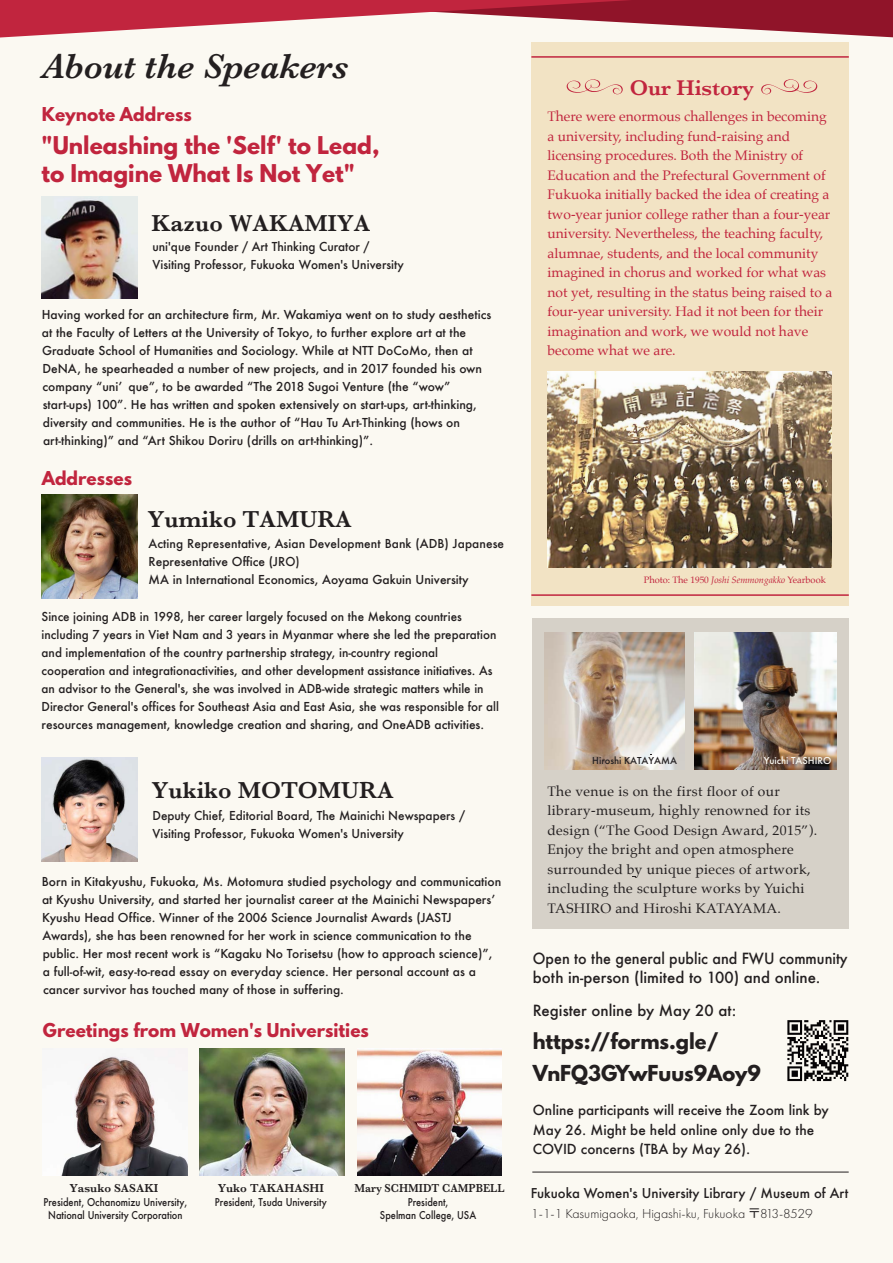
<style>
.page{position:relative;width:893px;height:1263px;background:#fbf9f2}
.page>*{position:absolute;margin:0;border:0;box-sizing:border-box;transform-origin:0 0}
.t1{font:italic 600 35.85px "Baskerville";color:#231f20}
.t2{font:600 24px "Baskerville";color:#231f20}
.t3{font:600 22.05px "Baskerville";color:#c1253e}
.t4{font:700 21.75px/28.5px "League Spartan";color:#c1253e}
.t5{font:700 19.5px/31.5px "League Spartan";color:#231f20}
.t6{font:700 16.95px "League Spartan";color:#c1253e}
.t7{font:500 15px/19.5px "Futura";color:#231f20;scale:.95 1}
.t8{font:500 15px "Futura";color:#231f20}
.t9{font:13.8px/19.5px "Palatino";color:#c1253e}
.t10{font:13.8px/19.5px "Palatino";letter-spacing:.025em;color:#231f20}
.t11{font:500 13.5px/19.5px "Futura";color:#231f20}
.t12{font:300 13.5px "Futura PT";color:#231f20}
.t13{font:500 13.2px "Futura";color:#231f20}
.t14{font:500 12px/18px "Futura";color:#231f20}
.t15{font:600 12px "Baskerville";color:#231f20}
.t16{font:600 12px "Baskerville";color:#231f20;scale:.92 1}
.t17{font:500 10.5px/13.5px "Futura";color:#231f20;text-align:center;scale:.88 1}
.t18{font:500 10.5px "Futura PT";color:#231f20}
.t19{font:500 10.5px "Futura PT";color:#fbf9f2}
.t20{font:9.3px "Palatino";color:#c1253e}
.s1{font-style:italic}
.s2{font-family:"Koz Go Pro";font-weight:400}
</style>
<div class="page">
<img style="left:42px;top:196px;width:96px;height:102px">
<img style="left:42px;top:494px;width:96px;height:105px">
<img style="left:43px;top:1056px;width:144px;height:119px">
<img style="left:357px;top:1048px;width:145px;height:127px">
<img style="left:200px;top:1048px;width:145px;height:127px">
<img style="left:42px;top:757px;width:96px;height:105px">
<div style="left:532px;top:618px;width:317px;height:311px;background:#d6d1c8"></div>
<div style="left:531px;top:42px;width:318px;height:564px;background:#f2e3c4"></div>
<img style="left:548px;top:372px;width:284px;height:195px">
<hr style="left:531px;top:56px;width:318px;height:2px;background:#c1253e">
<hr style="left:531px;top:594px;width:318px;height:2px;background:#c1253e">
<svg style="left:0;top:0;width:893px;height:38px"></svg>
<svg style="left:787px;top:1020px;width:61px;height:61px"></svg>
<img style="left:544px;top:632px;width:140px;height:138px">
<img style="left:694px;top:632px;width:143px;height:138px">
<hr style="left:532px;top:1172px;width:317px;height:1px;background:#231f20">
<svg style="left:567px;top:79px;width:56px;height:15px"></svg>
<svg style="left:761px;top:79px;width:56px;height:15px"></svg>
<h1 class="t1" style="left:43px;top:42px;width:308px">About the Speakers</h1>
<h3 class="t6" style="left:42px;top:101px;width:151px">Keynote Address</h3>
<h3 class="t4" style="left:42px;top:130px;width:339px">"Unleashing the 'Self' to Lead, to Imagine What Is Not Yet"</h3>
<h2 class="t2" style="left:151px;top:207px;width:220px">Kazuo WAKAMIYA</h2>
<p class="t14" style="left:152px;top:238px;width:253px">uni'que Founder / Art Thinking Curator /<br>Visiting Professor, Fukuoka Women's University</p>
<p class="t14" style="left:42px;top:306px;width:451px">Having worked for an architecture firm, Mr. Wakamiya went on to study aesthetics at the Faculty of Letters at the University of Tokyo, to further explore art at the Graduate School of Humanities and Sociology. While at NTT DoCoMo, then at DeNA, he spearheaded a number of new projects, and in 2017 founded his own company “uniʼ que”, to be awarded “The 2018 Sugoi Venture (the “wow” start-ups) 100”. He has written and spoken extensively on start-ups, art-thinking, diversity and communities. He is the author of “Hau Tu Art-Thinking (hows on art-thinking)” and “Art Shikou Doriru (drills on art-thinking)”.</p>
<h3 class="t6" style="left:42px;top:465px;width:92px">Addresses</h3>
<h2 class="t2" style="left:148px;top:502px;width:206px">Yumiko TAMURA</h2>
<p class="t14" style="left:149px;top:534px;width:357px">Acting Representative, Asian Development Bank (ADB) Japanese<br>Representative Office (JRO)<br>MA in International Economics, Aoyama Gakuin University</p>
<p class="t14" style="left:42px;top:607px;width:459px">Since joining ADB in 1998, her career largely focused on the Mekong countries including 7 years in Viet Nam and 3 years in Myanmar where she led the preparation and implementation of the country partnership strategy, in-country regional cooperation and integrationactivities, and other development assistance initiatives. As an advisor to the General's, she was involved in ADB-wide strategic matters while in Director General's offices for Southeast Asia and East Asia, she was responsible for all resources management, knowledge creation and sharing, and OneADB activities.</p>
<h2 class="t2" style="left:151px;top:773px;width:244px">Yukiko MOTOMURA</h2>
<p class="t14" style="left:152px;top:807px;width:314px">Deputy Chief, Editorial Board, The Mainichi Newspapers /<br>Visiting Professor, Fukuoka Women's University</p>
<p class="t14" style="left:42px;top:872px;width:461px">Born in Kitakyushu, Fukuoka, Ms. Motomura studied psychology and communication at Kyushu University, and started her journalist career at the Mainichi Newspapersʼ Kyushu Head Office. Winner of the 2006 Science Journalist Awards (JASTJ Awards), she has been renowned for her work in science communication to the public. Her most recent work is “Kagaku No Torisetsu (how to approach science)”, a full-of-wit, easy-to-read essay on everyday science. Her personal account as a cancer survivor has touched many of those in suffering.</p>
<h3 class="t6" style="left:43px;top:1017px;width:327px">Greetings from Women's Universities</h3>
<p class="t15" style="left:69px;top:1179px;width:90px">Yasuko SASAKI</p>
<p class="t17" style="left:44px;top:1195px;width:165px">President, Ochanomizu University,<br>National University Corporation</p>
<p class="t15" style="left:218px;top:1179px;width:108px">Yuko TAKAHASHI</p>
<p class="t17" style="left:215px;top:1195px;width:128px">President, Tsuda University</p>
<p class="t16" style="left:354px;top:1179px;width:165px">Mary SCHMIDT CAMPBELL</p>
<p class="t17" style="left:380px;top:1195px;width:111px">President,<br>Spelman College, USA</p>
<h3 class="t3" style="left:630px;top:72px;width:126px">Our History</h3>
<p class="t9" style="left:547px;top:107px;width:286px">There were enormous challenges in becoming a university, including fund-raising and licensing procedures. Both the Ministry of Education and the Prefectural Government of Fukuoka initially backed the idea of creating a two-year junior college rather than a four-year university. Nevertheless, the teaching faculty, alumnae, students, and the local community imagined in chorus and worked for what was not yet, resulting in the status being raised to a four-year university. Had it not been for their imagination and work, we would not have become what we are.</p>
<p class="t20" style="left:644px;top:572px;width:184px">Photo: The 1950 <span class="s1">Joshi Semmongakko</span> Yearbook</p>
<p class="t18" style="left:592px;top:754px;width:86px">Hiroshi KATAYAMA</p>
<p class="t19" style="left:764px;top:754px;width:69px">Yuichi TASHIRO</p>
<p class="t10" style="left:547px;top:781px;width:271px">The venue is on the first floor of our library-museum, highly renowned for its design (“The Good Design Award, 2015”).<br>Enjoy the bright and open atmosphere surrounded by unique pieces of artwork, including the sculpture works by Yuichi TASHIRO and Hiroshi KATAYAMA.</p>
<p class="t7" style="left:533px;top:948px;width:333px">Open to the general public and FWU community both in-person (limited to 100) and online.</p>
<p class="t8" style="left:533px;top:1000px;width:205px">Register online by May 20 at:</p>
<h3 class="t5" style="left:533px;top:1025px;width:230px">https://forms.gle/<br>VnFQ3GYwFuus9Aoy9</h3>
<p class="t11" style="left:533px;top:1100px;width:298px">Online participants will receive the Zoom link by<br>May 26. Might be held online only due to the<br>COVID concerns (TBA by May 26).</p>
<p class="t13" style="left:531px;top:1184px;width:319px">Fukuoka Women's University Library / Museum of Art</p>
<p class="t12" style="left:531px;top:1205px;width:283px">1-1-1 Kasumigaoka, Higashi-ku, Fukuoka <span class="s2">〒</span>813-8529</p>
</div>
